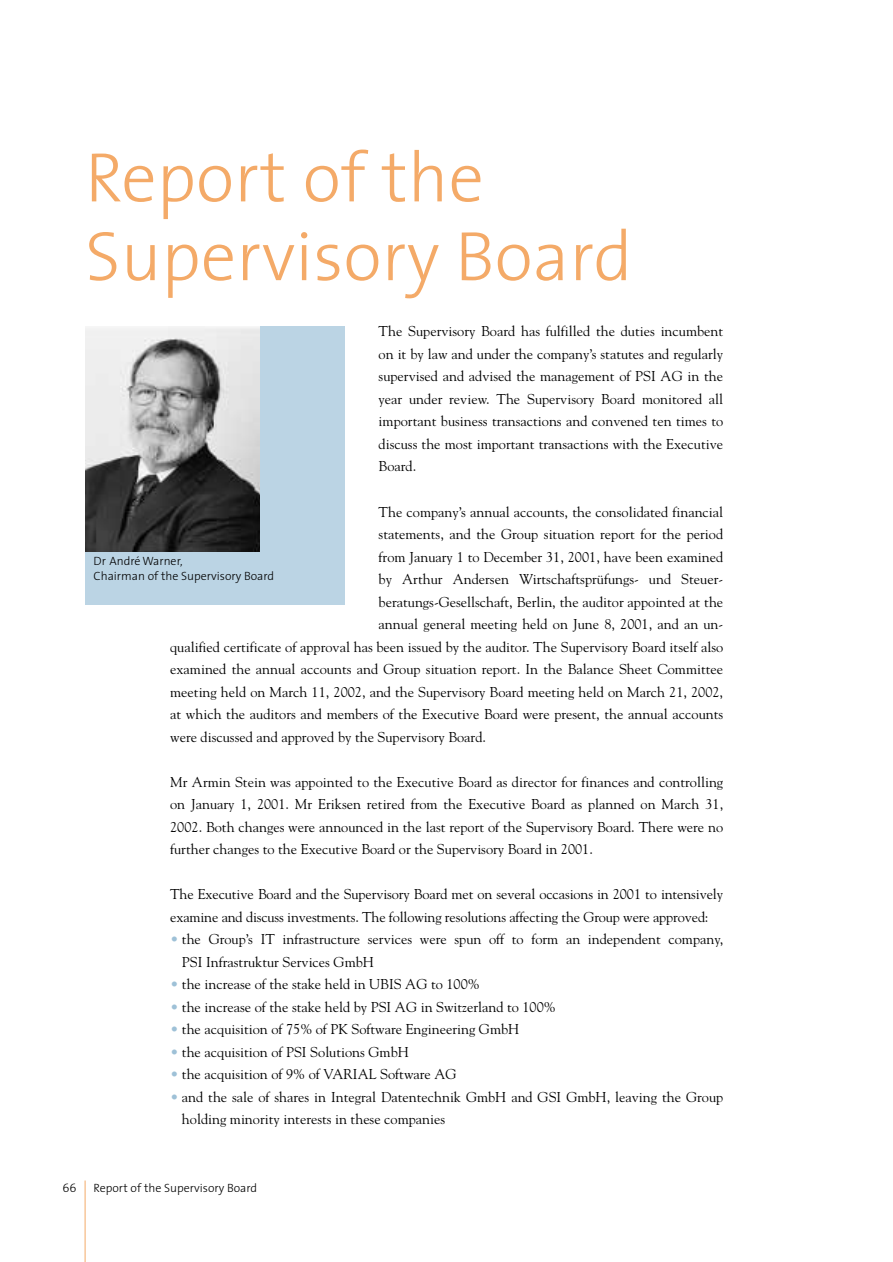
<style>
.page{position:relative;width:893px;height:1262px;background:#fff}
.page>*{position:absolute;margin:0;border:0;box-sizing:border-box;transform-origin:0 0}
.t1{font:300 70.5px/78.8px "The Sans";color:#f4aa68}
.t2{font:14.25px/22.5px "Goudy";color:#000}
.t3{font:300 12px/14.4px "The Sans";color:#000}
.s1{color:#9ec1d7}
</style>
<div class="page">
<hr style="left:85px;top:1180px;width:1px;height:81px;background:#f4aa68">
<div style="left:85px;top:326px;width:259px;height:279px;background:#bbd4e4"></div>
<img style="left:85px;top:326px;width:174px;height:225px">
<h1 class="t1" style="left:85px;top:145px;width:549px">Report of the<br>Supervisory Board</h1>
<p class="t2" style="left:378px;top:321px;width:346px;text-align:justify">The Supervisory Board has fulfilled the duties incumbent on it by law and under the company’s statutes and regularly supervised and advised the management of PSI AG in the year under review. The Supervisory Board monitored all important business transactions and convened ten times to discuss the most important transactions with the Executive Board.</p>
<p class="t2" style="left:378px;top:501px;width:346px">The company’s annual accounts, the consolidated financial</p>
<p class="t2" style="left:378px;top:524px;width:346px">statements, and the Group situation report for the period</p>
<p class="t2" style="left:378px;top:546px;width:346px">from January 1 to December 31, 2001, have been examined</p>
<p class="t2" style="left:378px;top:569px;width:346px">by Arthur Andersen Wirtschaftsprüfungs- und Steuer-</p>
<p class="t2" style="left:378px;top:591px;width:346px">beratungs-Gesellschaft, Berlin, the auditor appointed at the</p>
<p class="t2" style="left:378px;top:614px;width:346px">annual general meeting held on June 8, 2001, and an un-</p>
<p class="t2" style="left:170px;top:636px;width:554px">qualified certificate of approval has been issued by the auditor. The Supervisory Board itself also</p>
<p class="t2" style="left:170px;top:659px;width:554px">examined the annual accounts and Group situation report. In the Balance Sheet Committee</p>
<p class="t2" style="left:170px;top:681px;width:554px">meeting held on March 11, 2002, and the Supervisory Board meeting held on March 21, 2002,</p>
<p class="t2" style="left:170px;top:704px;width:554px">at which the auditors and members of the Executive Board were present, the annual accounts</p>
<p class="t2" style="left:170px;top:726px;width:317px">were discussed and approved by the Supervisory Board.</p>
<p class="t2" style="left:170px;top:771px;width:554px;text-align:justify">Mr Armin Stein was appointed to the Executive Board as director for finances and controlling on January 1, 2001. Mr Eriksen retired from the Executive Board as planned on March 31, 2002. Both changes were announced in the last report of the Supervisory Board. There were no further changes to the Executive Board or the Supervisory Board in 2001.</p>
<p class="t2" style="left:170px;top:884px;width:554px">The Executive Board and the Supervisory Board met on several occasions in 2001 to intensively examine and discuss investments. The following resolutions affecting the Group were approved:</p>
<p class="t2" style="left:182px;top:929px;width:542px;text-indent:-12px"><span class="s1">•</span> the Group’s IT infrastructure services were spun off to form an independent company,<br>PSI Infrastruktur Services GmbH</p>
<p class="t2" style="left:170px;top:974px;width:311px"><span class="s1">•</span> the increase of the stake held in UBIS AG to 100%</p>
<p class="t2" style="left:170px;top:996px;width:387px"><span class="s1">•</span> the increase of the stake held by PSI AG in Switzerland to 100%</p>
<p class="t2" style="left:170px;top:1019px;width:350px"><span class="s1">•</span> the acquisition of 75% of PK Software Engineering GmbH</p>
<p class="t2" style="left:170px;top:1041px;width:240px"><span class="s1">•</span> the acquisition of PSI Solutions GmbH</p>
<p class="t2" style="left:170px;top:1064px;width:288px"><span class="s1">•</span> the acquisition of 9% of VARIAL Software AG</p>
<p class="t2" style="left:182px;top:1086px;width:542px;text-indent:-12px"><span class="s1">•</span> and the sale of shares in Integral Datentechnik GmbH and GSI GmbH, leaving the Group holding minority interests in these companies</p>
<p class="t3" style="left:94px;top:555px;width:182px">Dr André Warner,<br>Chairman of the Supervisory Board</p>
<p class="t3" style="left:63px;top:1181px;width:15px">66</p>
<p class="t3" style="left:94px;top:1181px;width:165px">Report of the Supervisory Board</p>
</div>
